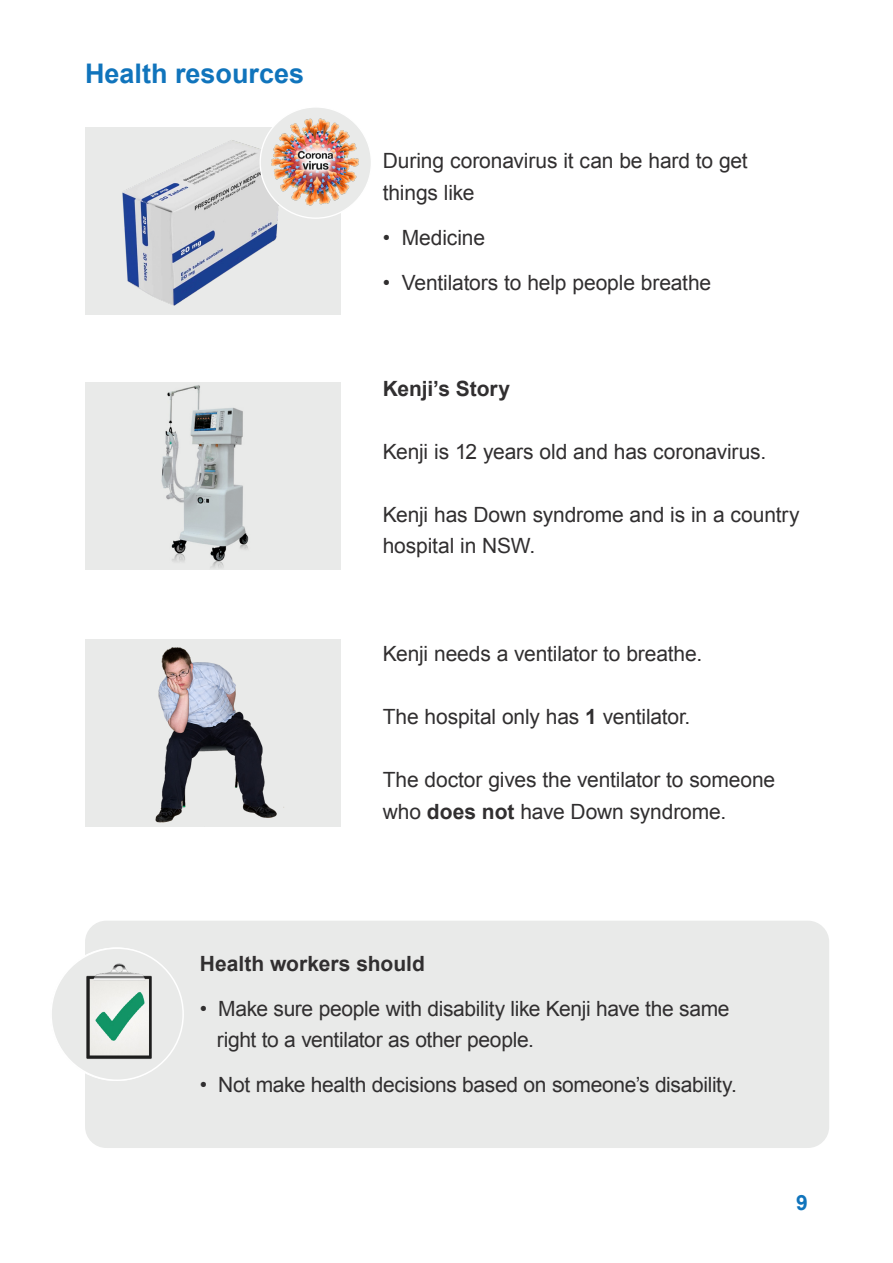
<style>
.page{position:relative;width:893px;height:1263px;background:#fff}
.page>*{position:absolute;margin:0;border:0;box-sizing:border-box;transform-origin:0 0}
.t1{font:700 27px "Arial";color:#1074bc}
.t2{font:21px/31.5px "Arial";letter-spacing:-.01em;color:#312f30}
.t3{font:700 21px "Arial";color:#312f30}
.t4{font:700 21px "Arial";color:#1074bc}
.s1{font-weight:700}
</style>
<div class="page">
<div style="left:85px;top:382px;width:255px;height:187px;background:#e9eae9"></div>
<img style="left:161px;top:385px;width:88px;height:183px">
<div style="left:85px;top:128px;width:255px;height:187px;background:#e9eae9"></div>
<img style="left:122px;top:134px;width:171px;height:172px">
<div style="left:85px;top:639px;width:255px;height:187px;background:#e9eae9"></div>
<img style="left:155px;top:647px;width:129px;height:176px">
<div style="left:85px;top:921px;width:744px;height:227px;background:#e9eae9;border-radius:21px"></div>
<div style="left:51px;top:948px;width:132px;height:132px;background:#e9eae9;border-radius:50%"></div>
<img style="left:70px;top:962px;width:99px;height:99px">
<div style="left:260px;top:107px;width:111px;height:111px;background:#e9eae9;border-radius:50%"></div>
<img style="left:270px;top:118px;width:89px;height:89px">
<p class="t1" style="left:85px;top:56px;width:221px">Health resources</p>
<p class="t2" style="left:383px;top:145px;width:367px">During coronavirus it can be hard to get things like</p>
<p class="t2" style="left:383px;top:222px;width:104px">• Medicine</p>
<p class="t2" style="left:383px;top:267px;width:330px">• Ventilators to help people breathe</p>
<p class="t3" style="left:383px;top:375px;width:129px">Kenji’s Story</p>
<p class="t2" style="left:383px;top:436px;width:385px">Kenji is 12 years old and has coronavirus.</p>
<p class="t2" style="left:383px;top:499px;width:418px">Kenji has Down syndrome and is in a country hospital in NSW.</p>
<p class="t2" style="left:383px;top:638px;width:321px">Kenji needs a ventilator to breathe.</p>
<p class="t2" style="left:383px;top:701px;width:309px">The hospital only has <span class="s1">1</span> ventilator.</p>
<p class="t2" style="left:383px;top:764px;width:394px">The doctor gives the ventilator to someone who <span class="s1">does not</span> have Down syndrome.</p>
<p class="t3" style="left:200px;top:950px;width:226px">Health workers should</p>
<p class="t2" style="left:217px;top:993px;width:514px;text-indent:-17px">• Make sure people with disability like Kenji have the same right to a ventilator as other people.</p>
<p class="t2" style="left:200px;top:1069px;width:539px">• Not make health decisions based on someone’s disability.</p>
<p class="t4" style="left:796px;top:1188px;width:13px">9</p>
</div>
